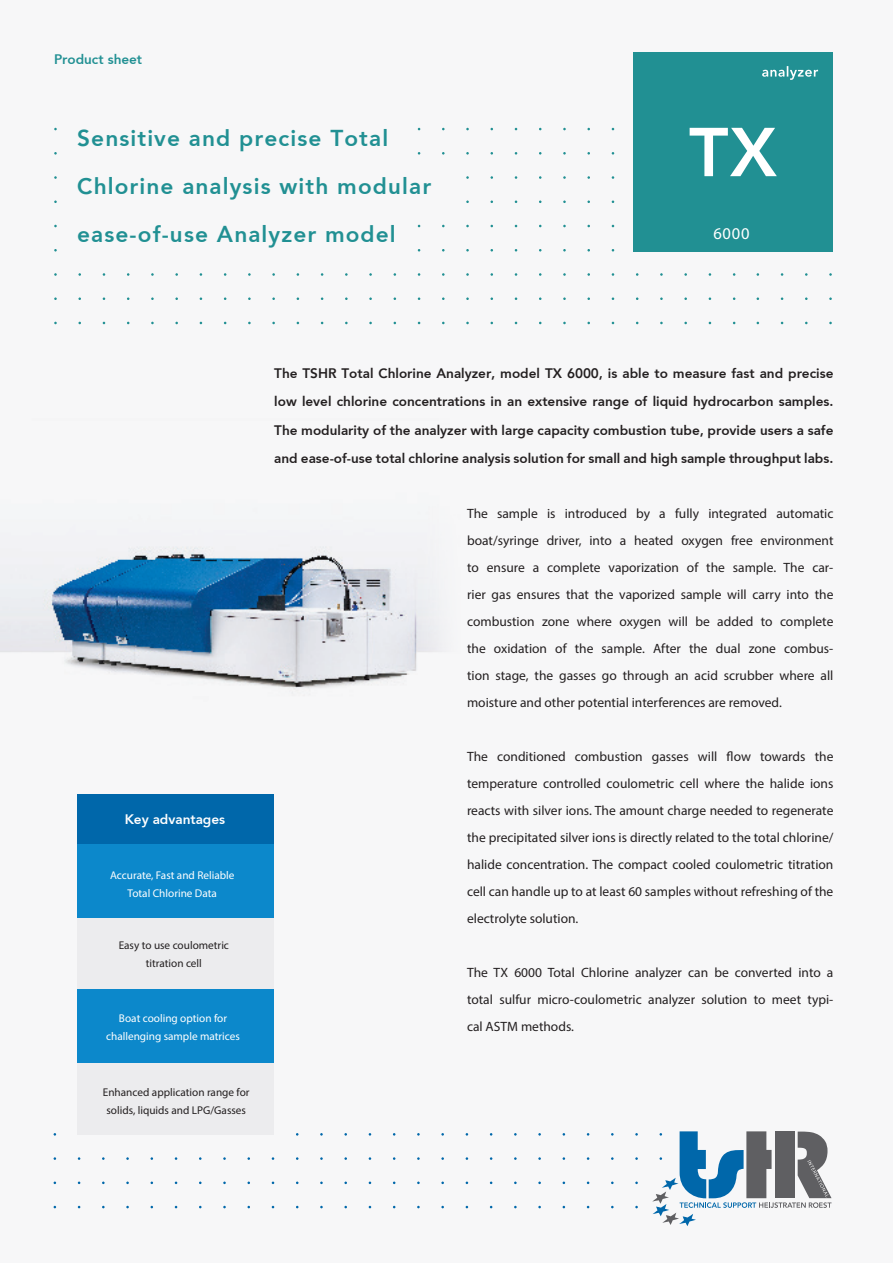
<style>
.page{position:relative;width:893px;height:1263px;background:#f7f7f8}
.page>*{position:absolute;margin:0;border:0;box-sizing:border-box;transform-origin:0 0}
.t1{font:800 22.5px "Avenir";letter-spacing:.05em;color:#219093}
.t2{font:16.5px "Myriad Pro";color:#fff}
.t3{font:13.5px/27px "Myriad Pro";color:#231f20;text-align:justify}
.t4{font:800 13.5px/28.5px "Avenir";color:#231f20;text-align:justify}
.t5{font:800 13.5px "Avenir";color:#fff}
.t6{font:800 13.5px "Avenir";color:#219093}
.t7{font:11.25px/18px "Myriad Pro";color:#231f20;text-align:center}
.t8{font:11.25px/18px "Myriad Pro";color:#fff;text-align:center}
</style>
<div class="page">
<svg style="left:652px;top:1131px;width:179px;height:95px"></svg>
<div style="left:78px;top:902px;width:196px;height:233px;background:#ececee"></div>
<div style="left:78px;top:794px;width:196px;height:64px;background:#0067aa"></div>
<div style="left:78px;top:989px;width:196px;height:73px;background:#0c88cb"></div>
<div style="left:78px;top:844px;width:196px;height:73px;background:#0c88cb"></div>
<div style="left:634px;top:52px;width:199px;height:200px;background:#219093"></div>
<svg style="left:689px;top:128px;width:88px;height:49px"></svg>
<svg style="left:762px;top:66px;width:56px;height:14px"></svg>
<img style="left:1px;top:546px;width:436px;height:143px">
<p class="t6" style="left:54px;top:51px;width:90px">Product sheet</p>
<p class="t1" style="left:77px;top:125px;width:312px">Sensitive and precise Total</p>
<p class="t1" style="left:77px;top:173px;width:355px">Chlorine analysis with modular</p>
<p class="t1" style="left:77px;top:221px;width:320px">ease-of-use Analyzer model</p>
<p class="t2" style="left:713px;top:223px;width:38px">6000</p>
<p class="t4" style="left:274px;top:359px;width:561px">The TSHR Total Chlorine Analyzer, model TX 6000, is able to measure fast and precise low level chlorine concentrations in an extensive range of liquid hydrocarbon samples.<br>The modularity of the analyzer with large capacity combustion tube, provide users a safe and ease-of-use total chlorine analysis solution for small and high sample throughput labs.</p>
<p class="t5" style="left:125px;top:812px;width:102px">Key advantages</p>
<p class="t8" style="left:110px;top:866px;width:126px">Accurate, Fast and Reliable<br>Total Chlorine Data</p>
<p class="t7" style="left:119px;top:936px;width:112px">Easy to use coulometric</p>
<p class="t7" style="left:146px;top:954px;width:58px">titration cell</p>
<p class="t8" style="left:119px;top:1009px;width:110px">Boat cooling option for</p>
<p class="t8" style="left:106px;top:1027px;width:135px">challenging sample matrices</p>
<p class="t7" style="left:103px;top:1083px;width:148px">Enhanced application range for solids, liquids and LPG/Gasses</p>
<p class="t3" style="left:467px;top:500px;width:368px">The sample is introduced by a fully integrated automatic boat/syringe driver, into a heated oxygen free environment to ensure a complete vaporization of the sample. The car&shy;rier gas ensures that the vaporized sample will carry into the combustion zone where oxygen will be added to complete the oxidation of the sample. After the dual zone combus&shy;tion stage, the gasses go through an acid scrubber where all moisture and other potential interferences are removed.</p>
<p class="t3" style="left:467px;top:743px;width:368px">The conditioned combustion gasses will flow towards the temperature controlled coulometric cell where the halide ions reacts with silver ions. The amount charge needed to regenerate the precipitated silver ions is directly related to the total chlorine/ halide concentration. The compact cooled coulometric titration cell can handle up to at least 60 samples without refreshing of the electrolyte solution.</p>
<p class="t3" style="left:467px;top:959px;width:368px">The TX 6000 Total Chlorine analyzer can be converted into a total sulfur micro-coulometric analyzer solution to meet typi&shy;cal ASTM methods.</p>
</div>
